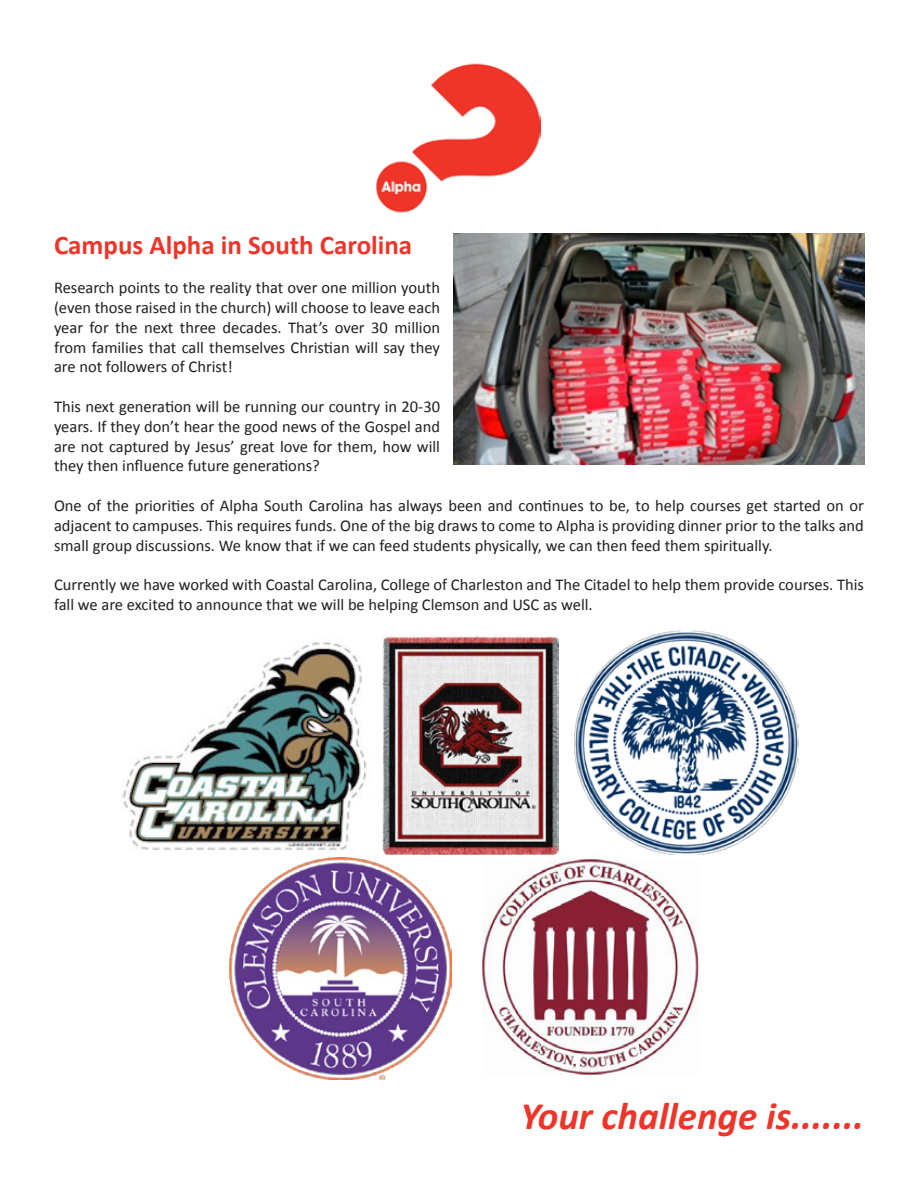
<style>
.page{position:relative;width:918px;height:1188px;background:#fff}
.page>*{position:absolute;margin:0;border:0;box-sizing:border-box;transform-origin:0 0}
.t1{font:italic 700 39px "Calibri";color:#ef3529}
.t2{font:700 27px "Calibri";color:#ef3529}
.t3{font:16.5px/19.8px "Calibri";color:#231f20;text-align:justify}
</style>
<div class="page">
<img style="left:376px;top:63px;width:165px;height:150px">
<img style="left:454px;top:233px;width:410px;height:231px">
<img style="left:122px;top:642px;width:245px;height:208px">
<img style="left:382px;top:636px;width:176px;height:218px">
<img style="left:574px;top:631px;width:225px;height:223px">
<img style="left:230px;top:858px;width:222px;height:222px">
<img style="left:482px;top:859px;width:217px;height:216px">
<p class="t2" style="left:54px;top:227px;width:360px">Campus Alpha in South Carolina</p>
<p class="t3" style="left:54px;top:278px;width:388px">Research points to the reality that over one million youth (even those raised in the church) will choose to leave each year for the next three decades. That’s over 30 million from families that call themselves Christian will say they are not followers of Christ!</p>
<p class="t3" style="left:54px;top:397px;width:388px">This next generation will be running our country in 20-30 years. If they don’t hear the good news of the Gospel and are not captured by Jesus’ great love for them, how will they then influence future generations?</p>
<p class="t3" style="left:54px;top:496px;width:811px">One of the priorities of Alpha South Carolina has always been and continues to be, to help courses get started on or adjacent to campuses. This requires funds. One of the big draws to come to Alpha is providing dinner prior to the talks and small group discussions. We know that if we can feed students physically, we can then feed them spiritually.</p>
<p class="t3" style="left:54px;top:575px;width:811px">Currently we have worked with Coastal Carolina, College of Charleston and The Citadel to help them provide courses. This fall we are excited to announce that we will be helping Clemson and USC as well.</p>
<p class="t1" style="left:521px;top:1091px;width:345px">Your challenge is.......</p>
</div>
